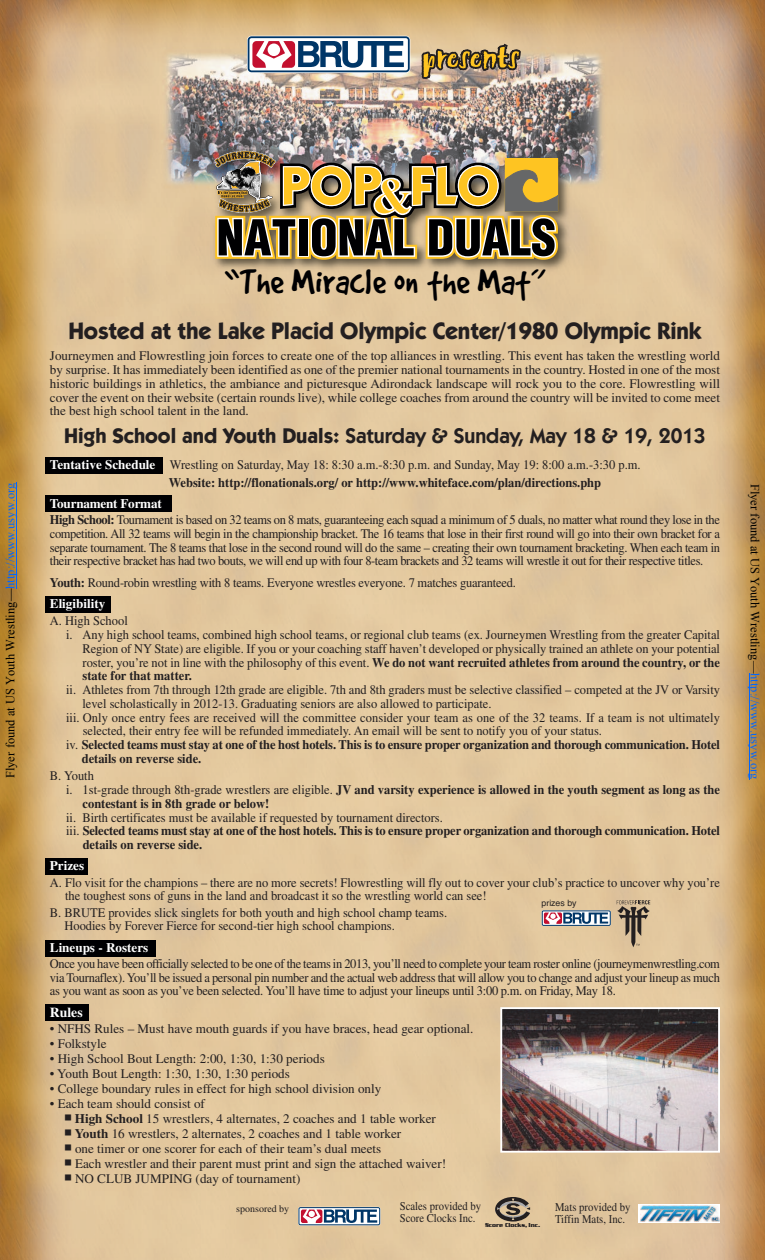
<style>
.page{position:relative;width:765px;height:1260px;background:#fff}
.page>*{position:absolute;margin:0;border:0;box-sizing:border-box;transform-origin:0 0}
.t1{font:38.75px "Good Dog";letter-spacing:.01em;color:#000002}
.t2{font:700 23.75px "Kabel IT Cby BT";letter-spacing:-.005em;color:#231f20}
.t3{font:600 21.25px "Kabel IT Cby BT";color:#231f20}
.t4{font:700 13.75px "Times";color:#fff}
.t5{font:13.12px/13.8px "Times";color:#231f20;scale:.95 1}
.t6{font:13.12px/15px "Times";color:#231f20;text-align:justify}
.t7{font:700 13.12px/17.5px "Times";color:#231f20;scale:.95 1}
.t8{font:13.12px/16.2px "Times";letter-spacing:-.03em;color:#231f20;scale:.95 1}
.t9{font:700 13.12px "Times";color:#fff}
.t10{font:12.5px "Times New Roman";color:#000}
.t11{font:11.88px/12.5px "Times";color:#231f20;scale:.9 1}
.t12{font:10px "Times";color:#231f20}
.t13{font:8.75px "Helvetica";color:#231f20}
.t14{font:700 6.25px "Serpentine";letter-spacing:-.01em;color:#231f20;scale:.9 1}
.s1{font-weight:700}
.s2{color:#fff}
.s3{font-weight:400}
.s4{font-weight:700;color:#fff}
.s5{color:#06f}
</style>
<div class="page">
<img style="left:0;top:0;width:765px;height:1260px">
<div style="left:45px;top:496px;width:127px;height:16px;background:#000002"></div>
<div style="left:45px;top:457px;width:118px;height:16px;background:#000002"></div>
<div style="left:45px;top:596px;width:65px;height:16px;background:#000002"></div>
<div style="left:45px;top:859px;width:43px;height:16px;background:#000002"></div>
<div style="left:45px;top:940px;width:111px;height:16px;background:#000002"></div>
<img style="left:143px;top:140px;width:497px;height:171px">
<img style="left:214px;top:151px;width:344px;height:109px">
<div style="left:45px;top:1004px;width:43px;height:17px;background:#000002"></div>
<img style="left:503px;top:1010px;width:214px;height:140px">
<div style="left:500px;top:1007px;width:220px;height:146px;border:2px solid #fff"></div>
<div style="left:298px;top:1207px;width:82px;height:19px;border:2px solid #fff"></div>
<svg style="left:299px;top:1208px;width:81px;height:17px"></svg>
<div style="left:299px;top:1207px;width:81px;height:18px;border:1px solid #003667"></div>
<svg style="left:301px;top:1210px;width:76px;height:13px"></svg>
<div style="left:542px;top:910px;width:69px;height:16px;border:1px solid #fff"></div>
<div style="left:542px;top:911px;width:69px;height:15px;border:1px solid #003667"></div>
<svg style="left:544px;top:913px;width:64px;height:11px"></svg>
<div style="left:247px;top:36px;width:163px;height:37px;border:3px solid #fff;border-radius:3px"></div>
<div style="left:249px;top:37px;width:160px;height:34px;background:#fff;border-radius:3px"></div>
<div style="left:248px;top:36px;width:162px;height:36px;border:2px solid #003667;border-radius:3px"></div>
<svg style="left:252px;top:41px;width:152px;height:27px"></svg>
<svg style="left:421px;top:44px;width:100px;height:35px;background:#a48b5e"></svg>
<svg style="left:617px;top:900px;width:33px;height:47px;background:#a18e73"></svg>
<svg style="left:495px;top:1197px;width:35px;height:25px"></svg>
<svg style="left:639px;top:1205px;width:81px;height:18px"></svg>
<img style="left:641px;top:1206px;width:79px;height:16px">
<hr style="left:16px;top:482px;width:1px;height:107px;background:#06f">
<hr style="left:749px;top:673px;width:1px;height:106px;background:#06f">
<svg style="left:65px;top:1115px;width:6px;height:6px"></svg>
<svg style="left:65px;top:1130px;width:6px;height:6px"></svg>
<svg style="left:65px;top:1145px;width:6px;height:6px"></svg>
<svg style="left:65px;top:1160px;width:6px;height:6px"></svg>
<svg style="left:65px;top:1175px;width:6px;height:6px"></svg>
<h1 class="t1" style="left:225px;top:262px;width:322px">“The Miracle on the Mat”</h1>
<h2 class="t2" style="left:68px;top:316px;width:635px">Hosted at the Lake Placid Olympic Center/1980 Olympic Rink</h2>
<p class="t6" style="left:50px;top:349px;width:672px;line-height:13.8px">Journeymen and Flowrestling join forces to create one of the top alliances in wrestling. This event has taken the wrestling world by surprise. It has immediately been identified as one of the premier national tournaments in the country. Hosted in one of the most historic buildings in athletics, the ambiance and picturesque Adirondack landscape will rock you to the core. Flowrestling will cover the event on their website (certain rounds live), while college coaches from around the country will be invited to come meet the best high school talent in the land.</p>
<h3 class="t3" style="left:64px;top:422px;width:643px"><span class="s1">High School and Youth Duals:</span> Saturday &amp; Sunday, May 18 &amp; 19, 2013</h3>
<p class="t7" style="left:169px;top:456px;width:498px;text-indent:-119px"><span class="s2">Tentative Schedule</span> <span class="s3">Wrestling on Saturday, May 18: 8:30 a.m.-8:30 p.m. and Sunday, May 19: 8:00 a.m.-3:30 p.m.<br></span>Website: http://flonationals.org/ or http://www.whiteface.com/plan/directions.php</p>
<p class="t8" style="left:50px;top:495px;width:707px"><span class="s4">Tournament Format<br></span><span class="s1">High School:</span> Tournament is based on 32 teams on 8 mats, guaranteeing each squad a minimum of 5 duals, no matter what round they lose in the</p>
<p class="t5" style="left:50px;top:526px;width:707px;text-align:justify">competition. All 32 teams will begin in the championship bracket. The 16 teams that lose in their first round will go into their own bracket for a separate tournament. The 8 teams that lose in the second round will do the same – creating their own tournament bracketing. When each team in their respective bracket has had two bouts, we will end up with four 8-team brackets and 32 teams will wrestle it out for their respective titles.</p>
<p class="t5" style="left:50px;top:571px;width:492px;line-height:21.2px"><span class="s1">Youth:</span> Round-robin wrestling with 8 teams. Everyone wrestles everyone. 7 matches guaranteed.<br><span class="s4">Eligibility</span></p>
<p class="t5" style="left:50px;top:614px;width:84px">A. High School</p>
<p class="t5" style="left:66px;top:628px;width:690px">i. Any high school teams, combined high school teams, or regional club teams (ex. Journeymen Wrestling from the greater Capital</p>
<p class="t5" style="left:83px;top:641px;width:672px">Region of NY State) are eligible. If you or your coaching staff haven’t developed or physically trained an athlete on your potential</p>
<p class="t7" style="left:83px;top:653px;width:672px"><span class="s3">roster, you’re not in line with the philosophy of this event.</span> We do not want recruited athletes from around the country, or the</p>
<p class="t7" style="left:83px;top:667px;width:117px">state for that matter.</p>
<p class="t5" style="left:66px;top:683px;width:690px">ii. Athletes from 7th through 12th grade are eligible. 7th and 8th graders must be selective classified – competed at the JV or Varsity</p>
<p class="t5" style="left:82px;top:696px;width:432px">level scholastically in 2012-13. Graduating seniors are also allowed to participate.</p>
<p class="t5" style="left:66px;top:710px;width:690px">iii. Only once entry fees are received will the committee consider your team as one of the 32 teams. If a team is not ultimately</p>
<p class="t5" style="left:83px;top:724px;width:548px">selected, their entry fee will be refunded immediately. An email will be sent to notify you of your status.</p>
<p class="t7" style="left:66px;top:736px;width:690px"><span class="s3">iv.</span> Selected teams must stay at one of the host hotels. This is to ensure proper organization and thorough communication. Hotel</p>
<p class="t7" style="left:82px;top:749px;width:127px">details on reverse side.</p>
<p class="t5" style="left:50px;top:769px;width:48px">B. Youth</p>
<p class="t7" style="left:66px;top:781px;width:690px"><span class="s3">i. 1st-grade through 8th-grade wrestlers are eligible.</span> JV and varsity experience is allowed in the youth segment as long as the</p>
<p class="t7" style="left:83px;top:794px;width:198px">contestant is in 8th grade or below!</p>
<p class="t5" style="left:66px;top:810px;width:398px">ii. Birth certificates must be available if requested by tournament directors.</p>
<p class="t7" style="left:66px;top:822px;width:690px"><span class="s3">iii.</span> Selected teams must stay at one of the host hotels. This is to ensure proper organization and thorough communication. Hotel</p>
<p class="t7" style="left:83px;top:836px;width:127px">details on reverse side.</p>
<p class="t9" style="left:50px;top:858px;width:36px">Prizes</p>
<p class="t5" style="left:65px;top:875px;width:691px;text-indent:-15px">A. Flo visit for the champions – there are no more secrets! Flowrestling will fly out to cover your club’s practice to uncover why you’re the toughest sons of guns in the land and broadcast it so the wrestling world can see!</p>
<p class="t5" style="left:64px;top:905px;width:404px;text-indent:-15px">B. BRUTE provides slick singlets for both youth and high school champ teams.<br>Hoodies by Forever Fierce for second-tier high school champions.</p>
<p class="t9" style="left:50px;top:939px;width:100px">Lineups - Rosters</p>
<p class="t5" style="left:50px;top:956px;width:707px;text-align:justify">Once you have been officially selected to be one of the teams in 2013, you’ll need to complete your team roster online (journeymenwrestling.com via Tournaflex). You’ll be issued a personal pin number and the actual web address that will allow you to change and adjust your lineup as much as you want as soon as you’ve been selected. You’ll have time to adjust your lineups until 3:00 p.m. on Friday, May 18.</p>
<p class="t4" style="left:50px;top:1004px;width:34px">Rules</p>
<p class="t6" style="left:50px;top:1021px;width:425px">• NFHS Rules – Must have mouth guards if you have braces, head gear optional.</p>
<p class="t6" style="left:50px;top:1036px;width:58px">• Folkstyle</p>
<p class="t6" style="left:50px;top:1051px;width:276px">• High School Bout Length: 2:00, 1:30, 1:30 periods</p>
<p class="t6" style="left:50px;top:1066px;width:242px">• Youth Bout Length: 1:30, 1:30, 1:30 periods</p>
<p class="t6" style="left:50px;top:1081px;width:333px">• College boundary rules in effect for high school division only</p>
<p class="t6" style="left:75px;top:1096px;width:373px;text-align:left;text-indent:-25px">• Each team should consist of<br><span class="s1">High School</span> 15 wrestlers, 4 alternates, 2 coaches and 1 table worker <span class="s1">Youth</span> 16 wrestlers, 2 alternates, 2 coaches and 1 table worker<br>one timer or one scorer for each of their team’s dual meets<br>Each wrestler and their parent must print and sign the attached waiver!<br>NO CLUB JUMPING (day of tournament)</p>
<p class="t12" style="left:236px;top:1203px;width:55px">sponsored by</p>
<p class="t10" style="left:3px;top:778px;width:297px;rotate:-90deg">Flyer found at US Youth Wrestling—<span class="s5">http://www.usyw.org</span></p>
<p class="t10" style="left:762px;top:484px;width:297px;rotate:90deg">Flyer found at US Youth Wrestling—<span class="s5">http://www.usyw.org</span></p>
<p class="t13" style="left:542px;top:895px;width:37px">prizes by</p>
<p class="t11" style="left:400px;top:1200px;width:92px">Scales provided by</p>
<p class="t14" style="left:400px;top:1222px;width:157px"><sup>Score</sup> <sup>Clocks</sup> <sup>Inc.</sup> Score Clocks, Inc.</p>
<p class="t11" style="left:555px;top:1201px;width:85px">Mats provided by<br>Tiffin Mats, Inc.</p>
</div>
